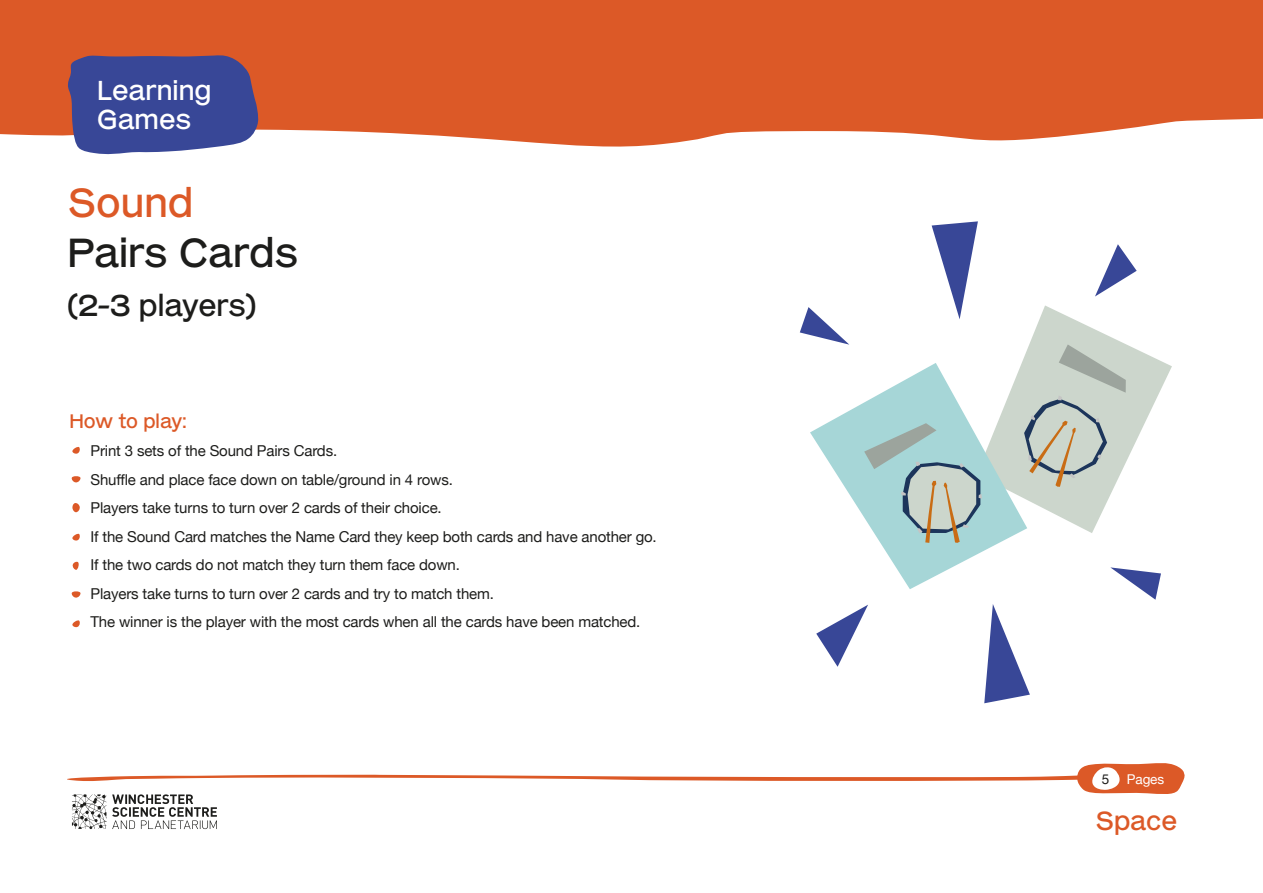
<style>
.page{position:relative;width:1263px;height:893px;background:#fff}
.page>*{position:absolute;margin:0;border:0;box-sizing:border-box;transform-origin:0 0}
.t1{font:40.5px "Mars Standard";color:#1d1d1b}
.t2{font:40.5px "Mars Standard";color:#dc5927}
.t3{font:30px "Mars Standard";letter-spacing:-.01em;color:#1d1d1b}
.t4{font:27.3px/29.5px "Mars Standard";color:#fff}
.t5{font:26.1px "Mars Standard";color:#dc5927}
.t6{font:19.5px "Mars Standard";letter-spacing:-.005em;color:#dc5927}
.t7{font:15px/28.5px "Helvetica Neue";letter-spacing:-.01em;color:#1d1d1b}
.t8{font:13.5px "Helvetica Neue";letter-spacing:-.01em;color:#fff}
.t9{font:13.5px "Helvetica Neue";color:#1d1d1b}
</style>
<div class="page">
<svg style="left:0;top:0;width:1263px;height:147px;fill:#dc5927"></svg>
<svg style="left:68px;top:55px;width:191px;height:100px"></svg>
<svg style="left:67px;top:763px;width:1118px;height:66px"></svg>
<svg style="left:800px;top:307px;width:49px;height:38px"></svg>
<svg style="left:1110px;top:567px;width:51px;height:33px"></svg>
<svg style="left:984px;top:604px;width:46px;height:99px"></svg>
<svg style="left:816px;top:605px;width:52px;height:62px"></svg>
<svg style="left:810px;top:402px;width:189px;height:187px"></svg>
<svg style="left:72px;top:446px;width:8px;height:8px"></svg>
<svg style="left:72px;top:533px;width:8px;height:8px"></svg>
<svg style="left:72px;top:503px;width:8px;height:9px"></svg>
<svg style="left:71px;top:476px;width:10px;height:7px"></svg>
<svg style="left:72px;top:561px;width:7px;height:9px"></svg>
<svg style="left:72px;top:620px;width:8px;height:8px"></svg>
<svg style="left:71px;top:591px;width:10px;height:7px"></svg>
<svg style="left:864px;top:221px;width:308px;height:322px"></svg>
<h3 class="t4" style="left:97px;top:76px;width:116px">Learning<br>Games</h3>
<h1 class="t2" style="left:67px;top:176px;width:127px">Sound</h1>
<h1 class="t1" style="left:67px;top:225px;width:233px">Pairs Cards</h1>
<h2 class="t3" style="left:67px;top:286px;width:190px">(2-3 players)</h2>
<h3 class="t6" style="left:69px;top:408px;width:119px">How to play:</h3>
<p class="t7" style="left:90px;top:437px;width:568px">Print 3 sets of the Sound Pairs Cards.<br>Shuffle and place face down on table/ground in 4 rows.<br>Players take turns to turn over 2 cards of their choice.<br>If the Sound Card matches the Name Card they keep both cards and have another go.<br>If the two cards do not match they turn them face down.<br>Players take turns to turn over 2 cards and try to match them.<br>The winner is the player with the most cards when all the cards have been matched.</p>
<p class="t9" style="left:1102px;top:769px;width:9px">5</p>
<p class="t8" style="left:1127px;top:769px;width:39px">Pages</p>
<h3 class="t5" style="left:1095px;top:804px;width:83px">Space</h3>
</div>
